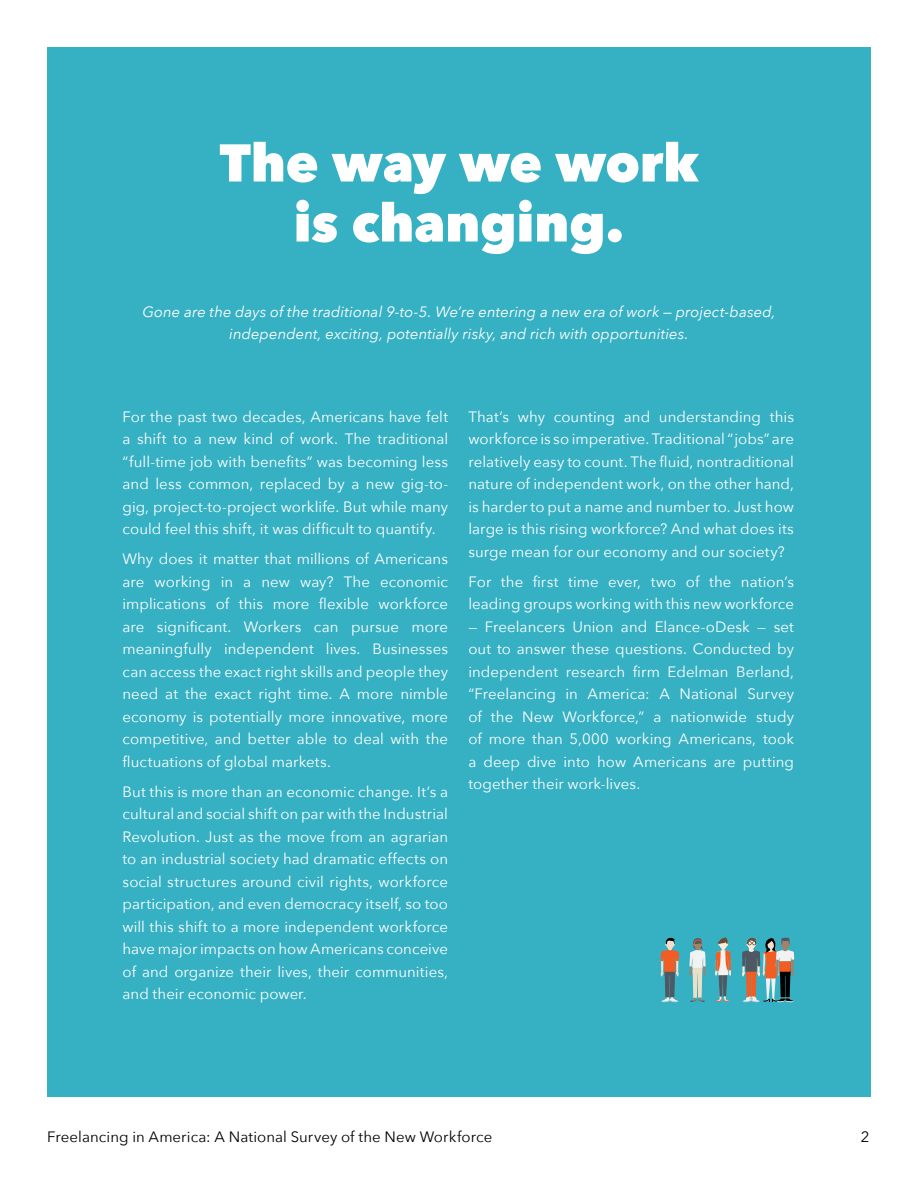
<style>
.page{position:relative;width:918px;height:1188px;background:#fff}
.page>*{position:absolute;margin:0;border:0;box-sizing:border-box;transform-origin:0 0}
.BodyCopy{font:800 52.5px/60px "Avenir Next";letter-spacing:-.005em;color:#fff;text-align:center}
.Two-Collumn{font:15px/22.5px "Avenir Next";letter-spacing:.005em;color:#fff;text-align:justify}
.BodyCopy-2{font:italic 15px/22.5px "Avenir Next";letter-spacing:.005em;color:#fff;text-align:center}
.t1{font:15px "Avenir Next";letter-spacing:.005em;color:#000}
</style>
<div class="page">
<div style="left:47px;top:47px;width:824px;height:1049px;background:#36b0c3"></div>
<svg style="left:689px;top:938px;width:17px;height:64px"></svg>
<svg style="left:660px;top:938px;width:19px;height:65px"></svg>
<svg style="left:715px;top:937px;width:16px;height:65px"></svg>
<svg style="left:742px;top:938px;width:53px;height:65px"></svg>
<p class="BodyCopy" style="left:219px;top:133px;width:481px">The way we work is changing.</p>
<p class="BodyCopy-2" style="left:142px;top:300px;width:635px">Gone are the days of the traditional 9-to-5. We’re entering a new era of work — project-based, independent, exciting, potentially risky, and rich with opportunities.</p>
<p class="Two-Collumn" style="left:123px;top:405px;width:327px">For the past two decades, Americans have felt a shift to a new kind of work. The traditional “full-time job with benefits” was becoming less and less common, replaced by a new gig-to&shy;gig, project-to-project worklife. But while many could feel this shift, it was difficult to quantify.</p>
<p class="Two-Collumn" style="left:123px;top:548px;width:327px">Why does it matter that millions of Americans are working in a new way? The economic implications of this more flexible workforce are significant. Workers can pursue more meaningfully independent lives. Businesses can access the exact right skills and people they need at the exact right time. A more nimble economy is potentially more innovative, more competitive, and better able to deal with the fluctuations of global markets.</p>
<p class="Two-Collumn" style="left:123px;top:780px;width:327px">But this is more than an economic change. It’s a cultural and social shift on par with the Industrial Revolution. Just as the move from an agrarian to an industrial society had dramatic effects on social structures around civil rights, workforce participation, and even democracy itself, so too will this shift to a more independent workforce have major impacts on how Americans conceive of and organize their lives, their communities, and their economic power.</p>
<p class="Two-Collumn" style="left:468px;top:405px;width:327px">That’s why counting and understanding this workforce is so imperative. Traditional “jobs” are relatively easy to count. The fluid, nontraditional nature of independent work, on the other hand, is harder to put a name and number to. Just how large is this rising workforce? And what does its surge mean for our economy and our society?</p>
<p class="Two-Collumn" style="left:468px;top:570px;width:327px">For the first time ever, two of the nation’s leading groups working with this new workforce</p>
<p class="Two-Collumn" style="left:468px;top:615px;width:327px">— Freelancers Union and Elance-oDesk — set out to answer these questions. Conducted by independent research firm Edelman Berland, “Freelancing in America: A National Survey of the New Workforce,” a nationwide study of more than 5,000 working Americans, took a deep dive into how Americans are putting together their work-lives.</p>
<p class="t1" style="left:47px;top:1127px;width:447px">Freelancing in America: A National Survey of the New Workforce</p>
<p class="t1" style="left:861px;top:1127px;width:10px">2</p>
</div>
